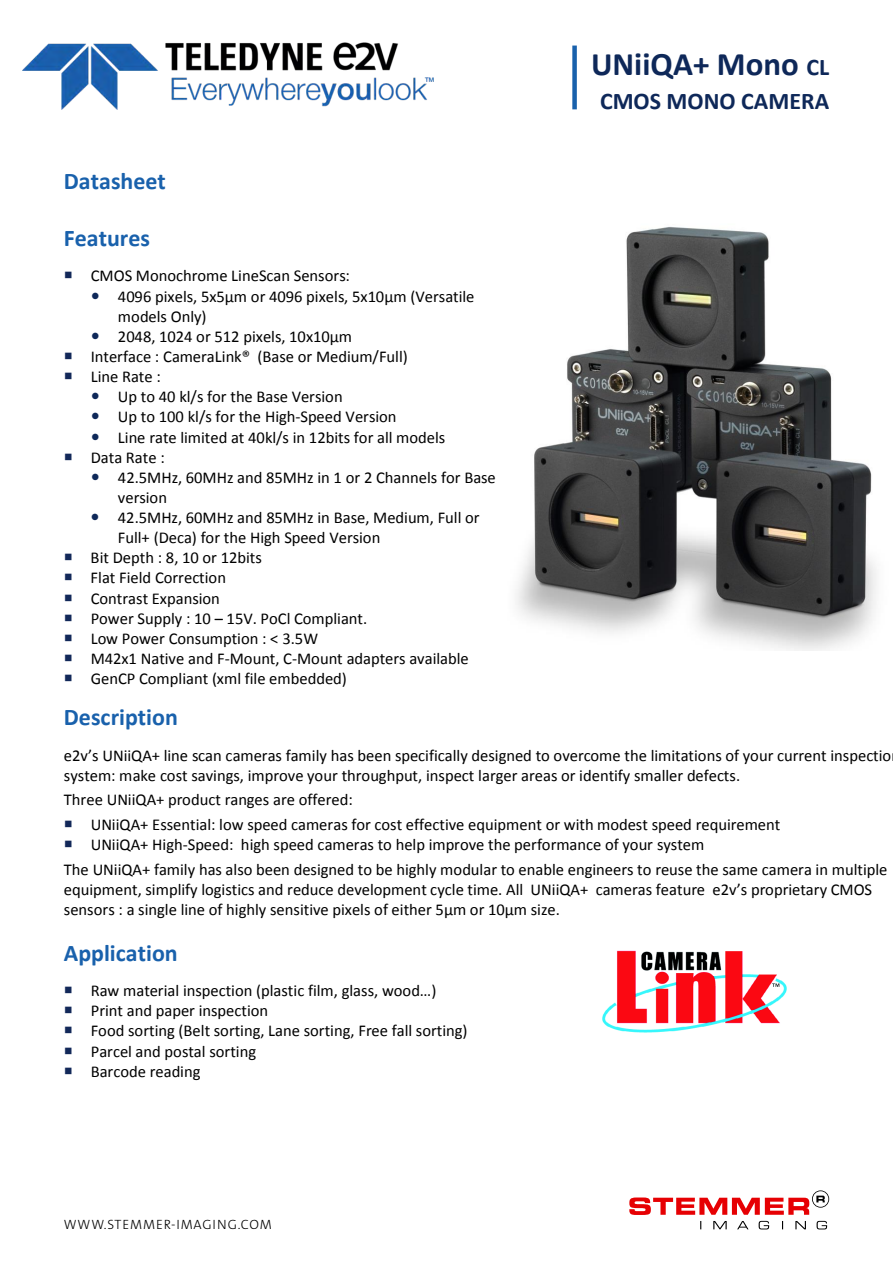
<style>
.page{position:relative;width:893px;height:1263px;background:#fff}
.page>*{position:absolute;margin:0;border:0;box-sizing:border-box;transform-origin:0 0}
.t1{font:700 33px "Calibri";color:#0e2859}
.t2{font:700 24px "Calibri";color:#1961ac}
.t3{font:700 24px "Calibri";color:#0e2859}
.t4{font:16.5px/20.1px "Calibri";color:#000}
.t5{font:13.5px "The Sans LP3 Lig";letter-spacing:.065em;color:#000}
.s1{font-size:24px}
.s2{color:#122859}
</style>
<div class="page">
<img style="left:23px;top:42px;width:411px;height:68px">
<div style="left:572px;top:46px;width:5px;height:63px;background:#1961ac"></div>
<img style="left:516px;top:226px;width:361px;height:425px">
<img style="left:602px;top:950px;width:185px;height:83px">
<svg style="left:629px;top:1190px;width:200px;height:39px"></svg>
<h2 class="t2" style="left:64px;top:166px;width:103px">Datasheet</h2>
<h1 class="t1" style="left:591px;top:43px;width:240px">UNiiQA+ Mono <span class="s1">CL</span></h1>
<h2 class="t3" style="left:600px;top:85px;width:231px">CMOS MONO CAMERA</h2>
<h2 class="t2" style="left:64px;top:222px;width:88px">Features</h2>
<p class="t4" style="left:118px;top:266px;width:358px;text-indent:-54px"><span class="s2">○</span> CMOS Monochrome LineScan Sensors:<br>4096 pixels, 5x5µm or 4096 pixels, 5x10µm (Versatile models Only)<br>2048, 1024 or 512 pixels, 10x10µm</p>
<p class="t4" style="left:64px;top:347px;width:345px"><span class="s2">○</span> Interface : CameraLink® (Base or Medium/Full)</p>
<p class="t4" style="left:118px;top:366px;width:329px;text-indent:-54px"><span class="s2">○</span> Line Rate :<br>Up to 40 kl/s for the Base Version<br>Up to 100 kl/s for the High-Speed Version<br>Line rate limited at 40kl/s in 12bits for all models</p>
<p class="t4" style="left:118px;top:447px;width:379px;text-indent:-54px"><span class="s2">○</span> Data Rate :<br>42.5MHz, 60MHz and 85MHz in 1 or 2 Channels for Base version<br>42.5MHz, 60MHz and 85MHz in Base, Medium, Full or<br>Full+ (Deca) for the High Speed Version</p>
<p class="t4" style="left:64px;top:548px;width:200px"><span class="s2">○</span> Bit Depth : 8, 10 or 12bits</p>
<p class="t4" style="left:64px;top:568px;width:164px"><span class="s2">○</span> Flat Field Correction</p>
<p class="t4" style="left:64px;top:588px;width:158px"><span class="s2">○</span> Contrast Expansion</p>
<p class="t4" style="left:64px;top:608px;width:305px"><span class="s2">○</span> Power Supply : 10 – 15V. PoCl Compliant.</p>
<p class="t4" style="left:64px;top:628px;width:256px"><span class="s2">○</span> Low Power Consumption : &lt; 3.5W</p>
<p class="t4" style="left:64px;top:649px;width:406px"><span class="s2">○</span> M42x1 Native and F-Mount, C-Mount adapters available</p>
<p class="t4" style="left:64px;top:669px;width:285px"><span class="s2">○</span> GenCP Compliant (xml file embedded)</p>
<h2 class="t2" style="left:64px;top:702px;width:115px">Description</h2>
<p class="t4" style="left:64px;top:745px;width:829px">e2v’s UNiiQA+ line scan cameras family has been specifically designed to overcome the limitations of your current inspectio system: make cost savings, improve your throughput, inspect larger areas or identify smaller defects.</p>
<p class="t4" style="left:64px;top:790px;width:290px">Three UNiiQA+ product ranges are offered:</p>
<p class="t4" style="left:64px;top:815px;width:718px"><span class="s2">○</span> UNiiQA+ Essential: low speed cameras for cost effective equipment or with modest speed requirement</p>
<p class="t4" style="left:64px;top:832px;width:825px;line-height:24.6px"><span class="s2">○</span> UNiiQA+ High-Speed: high speed cameras to help improve the performance of your system<br>The UNiiQA+ family has also been designed to be highly modular to enable engineers to reuse the same camera in multiple</p>
<p class="t4" style="left:64px;top:880px;width:810px">equipment, simplify logistics and reduce development cycle time. All UNiiQA+ cameras feature e2v’s proprietary CMOS sensors : a single line of highly sensitive pixels of either 5µm or 10µm size.</p>
<h2 class="t2" style="left:64px;top:937px;width:115px">Application</h2>
<p class="t4" style="left:64px;top:981px;width:374px"><span class="s2">○</span> Raw material inspection (plastic film, glass, wood…)</p>
<p class="t4" style="left:64px;top:1001px;width:206px"><span class="s2">○</span> Print and paper inspection</p>
<p class="t4" style="left:64px;top:1021px;width:405px"><span class="s2">○</span> Food sorting (Belt sorting, Lane sorting, Free fall sorting)</p>
<p class="t4" style="left:64px;top:1041px;width:194px"><span class="s2">○</span> Parcel and postal sorting</p>
<p class="t4" style="left:64px;top:1061px;width:138px"><span class="s2">○</span> Barcode reading</p>
<p class="t5" style="left:64px;top:1215px;width:209px">WWW.STEMMER-IMAGING.COM</p>
</div>
